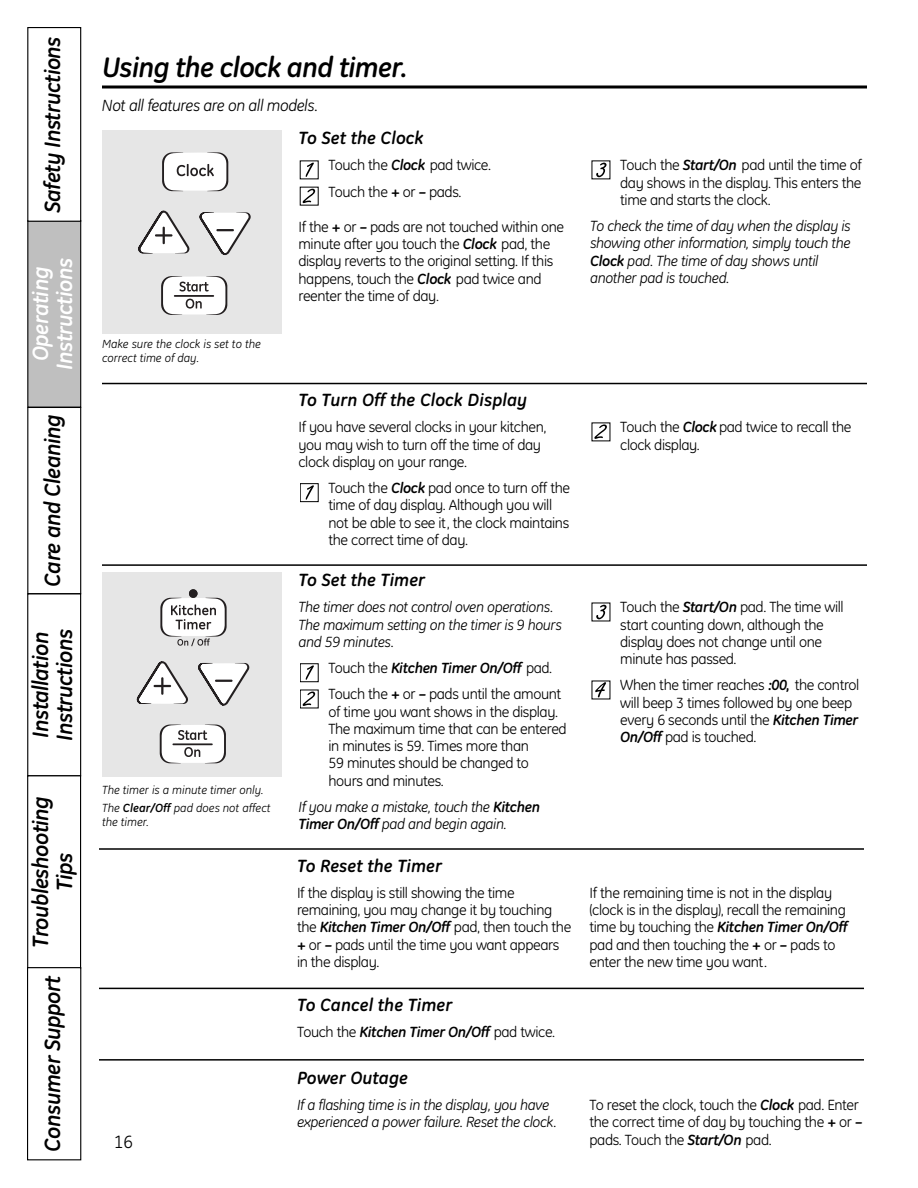
<style>
.page{position:relative;width:918px;height:1188px;background:#fff}
.page>*{position:absolute;margin:0;border:0;box-sizing:border-box;transform-origin:0 0}
.t1{font:italic 700 28.5px "GE Inspira";letter-spacing:-.025em;color:#000}
.t2{font:italic 700 22.5px/24px "GE Inspira";letter-spacing:-.025em;color:#000}
.t3{font:italic 700 22.5px/24px "GE Inspira";letter-spacing:-.025em;color:#fff;text-align:center}
.t4{font:italic 700 18px "GE Inspira";color:#000}
.t5{font:18px "GE Inspira";color:#000}
.t6{font:italic 16.5px "GE Inspira";letter-spacing:-.025em;color:#000}
.t7{font:15px/17.2px "GE Inspira";letter-spacing:-.025em;color:#000}
.t8{font:italic 15px/17.2px "GE Inspira";letter-spacing:-.025em;color:#000}
.t9{font:italic 700 15px "GE Inspira";letter-spacing:-.025em;color:#000}
.t10{font:italic 12px/18px "GE Inspira";color:#000}
.s1{font-weight:700}
.s2{font-weight:700;font-style:italic}
.s3{font-weight:400;font-style:normal}
</style>
<div class="page">
<div style="left:28px;top:221px;width:52px;height:186px;background:#bfbfbf"></div>
<div style="left:27px;top:220px;width:54px;height:188px;border:1px solid #000"></div>
<div style="left:27px;top:27px;width:54px;height:195px;border:1px solid #000"></div>
<div style="left:27px;top:407px;width:54px;height:187px;border:1px solid #000"></div>
<div style="left:27px;top:593px;width:54px;height:183px;border:1px solid #000"></div>
<div style="left:27px;top:775px;width:54px;height:194px;border:1px solid #000"></div>
<div style="left:27px;top:967px;width:54px;height:193px;border:1px solid #000"></div>
<div style="left:102px;top:572px;width:180px;height:205px;background:#e6e6e6"></div>
<svg style="left:160px;top:724px;width:66px;height:39px;background:#d8d7d7"></svg>
<svg style="left:137px;top:661px;width:51px;height:43px"></svg>
<svg style="left:198px;top:663px;width:51px;height:43px"></svg>
<svg style="left:160px;top:598px;width:67px;height:48px"></svg>
<div style="left:189px;top:589px;width:8px;height:9px;background:#231f20;border-radius:50%"></div>
<div style="left:592px;top:681px;width:20px;height:20px;background:#868686"></div>
<div style="left:592px;top:681px;width:18px;height:18px;background:#fff"></div>
<svg style="left:595px;top:682px;width:11px;height:15px"></svg>
<div style="left:592px;top:603px;width:20px;height:20px;background:#868686"></div>
<div style="left:592px;top:603px;width:18px;height:18px;background:#fff"></div>
<svg style="left:596px;top:605px;width:11px;height:14px"></svg>
<svg style="left:300px;top:708px;width:19px;height:1px"></svg>
<svg style="left:303px;top:692px;width:12px;height:14px"></svg>
<svg style="left:300px;top:682px;width:19px;height:1px"></svg>
<div style="left:300px;top:663px;width:19px;height:19px;border:1px solid #000"></div>
<svg style="left:306px;top:665px;width:8px;height:15px"></svg>
<hr style="left:102px;top:564px;width:765px;height:2px;background:#000">
<hr style="left:102px;top:86px;width:765px;height:3px;background:#000">
<svg style="left:592px;top:161px;width:19px;height:19px"></svg>
<div style="left:592px;top:161px;width:18px;height:18px;background:#fff"></div>
<svg style="left:596px;top:163px;width:11px;height:14px"></svg>
<svg style="left:303px;top:189px;width:12px;height:14px"></svg>
<svg style="left:300px;top:179px;width:19px;height:1px"></svg>
<svg style="left:306px;top:163px;width:8px;height:14px"></svg>
<div style="left:102px;top:130px;width:180px;height:204px;background:#e6e6e6"></div>
<svg style="left:161px;top:276px;width:66px;height:39px;background:#d7d7d7"></svg>
<svg style="left:162px;top:152px;width:66px;height:39px;background:#e0dfdf"></svg>
<svg style="left:138px;top:210px;width:52px;height:43px"></svg>
<svg style="left:199px;top:212px;width:52px;height:43px"></svg>
<svg style="left:592px;top:423px;width:19px;height:19px"></svg>
<div style="left:592px;top:423px;width:18px;height:18px;background:#fff"></div>
<svg style="left:594px;top:424px;width:13px;height:15px"></svg>
<svg style="left:300px;top:502px;width:19px;height:1px"></svg>
<div style="left:300px;top:483px;width:19px;height:19px;border:1px solid #000"></div>
<svg style="left:306px;top:485px;width:8px;height:15px"></svg>
<hr style="left:102px;top:383px;width:765px;height:1px;background:#000">
<hr style="left:99px;top:848px;width:765px;height:2px;background:#000">
<hr style="left:99px;top:988px;width:765px;height:1px;background:#000">
<hr style="left:99px;top:1059px;width:765px;height:2px;background:#000">
<h2 class="t2" style="left:43px;top:213px;width:178px;rotate:-90deg">Safety Instructions</h2>
<h2 class="t3" style="left:31px;top:370px;width:113px;rotate:-90deg">Operating<br>Instructions</h2>
<h2 class="t2" style="left:43px;top:587px;width:173px;rotate:-90deg">Care and Cleaning</h2>
<h2 class="t2" style="left:31px;top:741px;width:113px;rotate:-90deg">Installation<br>Instructions</h2>
<h2 class="t2" style="left:31px;top:948px;width:153px;text-align:center;rotate:-90deg">Troubleshooting<br>Tips</h2>
<h2 class="t2" style="left:43px;top:1152px;width:178px;rotate:-90deg">Consumer Support</h2>
<h1 class="t1" style="left:102px;top:56px;width:307px">Using the clock and timer.</h1>
<p class="t6" style="left:102px;top:100px;width:218px">Not all features are on all models.</p>
<p class="t10" style="left:102px;top:339px;width:160px;line-height:13.5px">Make sure the clock is set to the correct time of day.</p>
<p class="t10" style="left:102px;top:783px;width:170px">The timer is a minute timer only.<br>The <span class="s1">Clear/Off</span> pad does not affect</p>
<p class="t10" style="left:102px;top:814px;width:48px">the timer.</p>
<p class="t4" style="left:298px;top:131px;width:126px">To Set the Clock</p>
<p class="t7" style="left:328px;top:154px;width:164px;line-height:26.2px">Touch the <span class="s2">Clock</span> pad twice.<br>Touch the <span class="s2">+</span> or <span class="s2">–</span> pads.</p>
<p class="t7" style="left:298px;top:220px;width:267px">If the <span class="s2">+</span> or <span class="s2">–</span> pads are not touched within one minute after you touch the <span class="s2">Clock</span> pad, the display reverts to the original setting. If this happens, touch the <span class="s2">Clock</span> pad twice and reenter the time of day.</p>
<p class="t4" style="left:298px;top:393px;width:230px">To Turn Off the Clock Display</p>
<p class="t7" style="left:298px;top:420px;width:249px">If you have several clocks in your kitchen, you may wish to turn off the time of day clock display on your range.</p>
<p class="t7" style="left:328px;top:481px;width:243px">Touch the <span class="s2">Clock</span> pad once to turn off the time of day display. Although you will not be able to see it, the clock maintains the correct time of day.</p>
<p class="t4" style="left:298px;top:573px;width:128px">To Set the Timer</p>
<p class="t8" style="left:299px;top:600px;width:265px">The timer does not control oven operations.<br>The maximum setting on the timer is 9 hours and 59 minutes.</p>
<p class="t7" style="left:328px;top:656px;width:234px;line-height:26.2px">Touch the <span class="s2">Kitchen Timer On/Off</span> pad.<br>Touch the <span class="s2">+</span> or <span class="s2">–</span> pads until the amount</p>
<p class="t7" style="left:328px;top:704px;width:240px">of time you want shows in the display.<br>The maximum time that can be entered in minutes is 59. Times more than<br>59 minutes should be changed to hours and minutes.</p>
<p class="t8" style="left:298px;top:800px;width:243px">If you make a mistake, touch the <span class="s1">Kitchen<br>Timer On/Off</span> pad and begin again.</p>
<p class="t7" style="left:620px;top:158px;width:243px;text-align:justify">Touch the <span class="s2">Start/On</span> pad until the time of day shows in the display. This enters the time and starts the clock.</p>
<p class="t8" style="left:590px;top:219px;width:262px">To check the time of day when the display is showing other information, simply touch the <span class="s1">Clock</span> pad. The time of day shows until another pad is touched.</p>
<p class="t7" style="left:620px;top:420px;width:233px">Touch the <span class="s2">Clock</span> pad twice to recall the clock display.</p>
<p class="t7" style="left:620px;top:600px;width:225px">Touch the <span class="s2">Start/On</span> pad. The time will start counting down, although the display does not change until one minute has passed.</p>
<p class="t7" style="left:620px;top:678px;width:241px">When the timer reaches <span class="s2">:00,</span> the control will beep 3 times followed by one beep every 6 seconds until the <span class="s2">Kitchen Timer On/Off</span> pad is touched.</p>
<p class="t5" style="left:114px;top:1135px;width:21px">16</p>
<p class="t4" style="left:297px;top:859px;width:147px">To Reset the Timer</p>
<p class="t7" style="left:297px;top:886px;width:276px">If the display is still showing the time remaining, you may change it by touching the <span class="s2">Kitchen Timer On/Off</span> pad, then touch the <span class="s2">+</span> or <span class="s2">–</span> pads until the time you want appears in the display.</p>
<p class="t7" style="left:590px;top:886px;width:260px">If the remaining time is not in the display (clock is in the display), recall the remaining time by touching the <span class="s2">Kitchen Timer On/Off </span>pad and then touching the <span class="s2">+</span> or <span class="s2">–</span> pads to enter the new time you want.</p>
<p class="t4" style="left:297px;top:998px;width:157px">To Cancel the Timer</p>
<p class="t9" style="left:297px;top:1026px;width:260px"><span class="s3">Touch the</span> Kitchen Timer On/Off <span class="s3">pad twice.</span></p>
<p class="t4" style="left:297px;top:1071px;width:113px">Power Outage</p>
<p class="t8" style="left:297px;top:1098px;width:261px">If a flashing time is in the display, you have experienced a power failure. Reset the clock.</p>
<p class="t7" style="left:590px;top:1098px;width:274px">To reset the clock, touch the <span class="s2">Clock</span> pad. Enter the correct time of day by touching the <span class="s2">+</span> or <span class="s2">– </span>pads. Touch the <span class="s2">Start/On</span> pad.</p>
</div>
